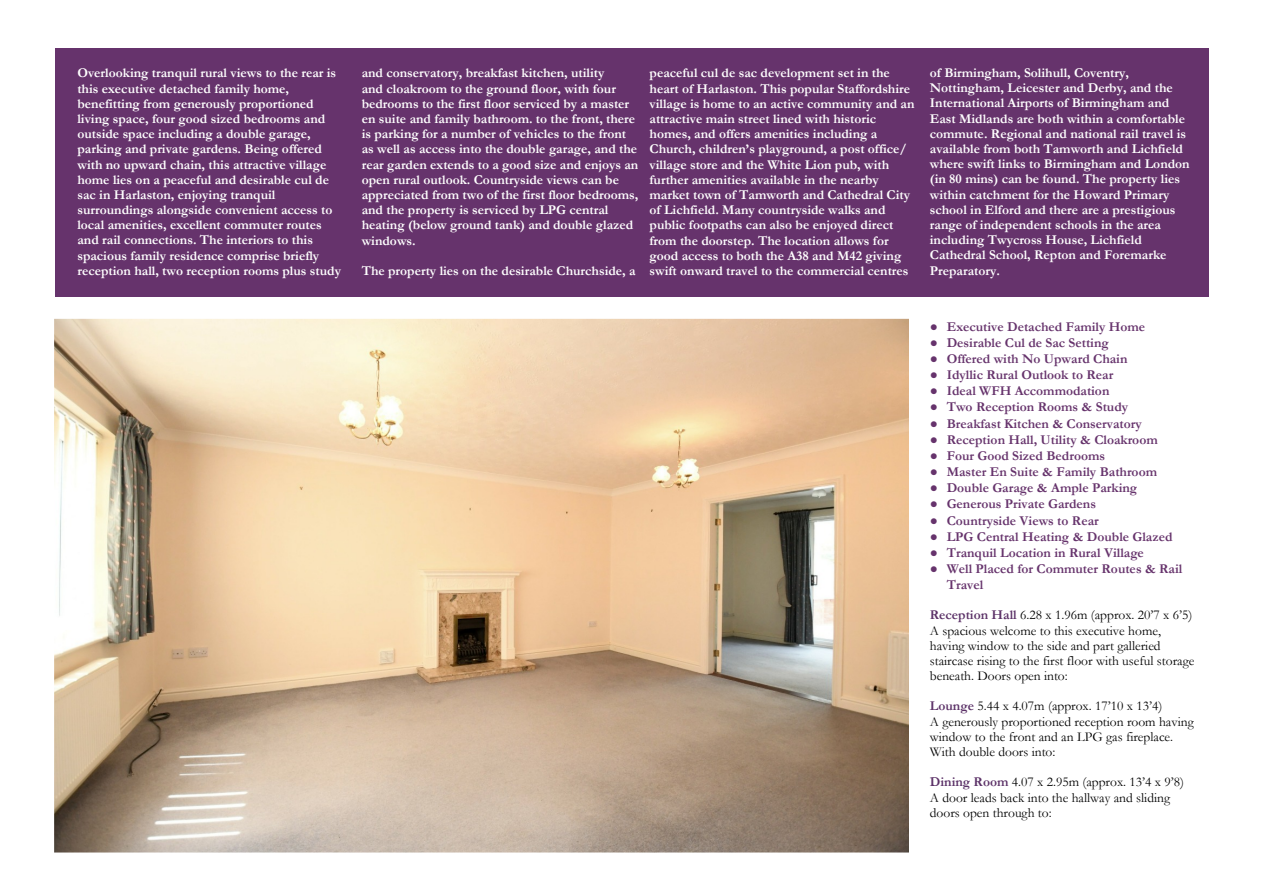
<style>
.page{position:relative;width:1263px;height:893px;background:#fff}
.page>*{position:absolute;margin:0;border:0;box-sizing:border-box;transform-origin:0 0}
.t1{font:700 13.5px/15.1px "Garamond";color:#fff}
.t2{font:700 13.5px/15.8px "Garamond";color:#66336c}
.t3{font:13.5px/15.1px "Garamond";color:#000}
.s1{font-family:"Times New Roman"}
.s2{font-weight:700;color:#5b3167}
</style>
<div class="page">
<div style="left:55px;top:48px;width:1154px;height:249px;background:#66336c"></div>
<img style="left:54px;top:319px;width:855px;height:533px">
<p class="t1" style="left:77px;top:67px;width:265px">Overlooking tranquil rural views to the rear is this executive detached family home, benefitting from generously proportioned living space, four good sized bedrooms and outside space including a double garage, parking and private gardens. Being offered with no upward chain, this attractive village home lies on a peaceful and desirable cul de sac in Harlaston, enjoying tranquil surroundings alongside convenient access to local amenities, excellent commuter routes and rail connections. The interiors to this spacious family residence comprise briefly reception hall, two reception rooms plus study</p>
<p class="t1" style="left:362px;top:67px;width:278px">and conservatory, breakfast kitchen, utility<br>and cloakroom to the ground floor, with four bedrooms to the first floor serviced by a master en suite and family bathroom. to the front, there is parking for a number of vehicles to the front as well as access into the double garage, and the rear garden extends to a good size and enjoys an open rural outlook. Countryside views can be appreciated from two of the first floor bedrooms, and the property is serviced by LPG central heating (below ground tank) and double glazed windows.</p>
<p class="t1" style="left:362px;top:265px;width:275px">The property lies on the desirable Churchside, a</p>
<p class="t1" style="left:649px;top:67px;width:266px">peaceful cul de sac development set in the heart of Harlaston. This popular Staffordshire village is home to an active community and an attractive main street lined with historic homes, and offers amenities including a Church, children’s playground, a post office/ village store and the White Lion pub, with further amenities available in the nearby market town of Tamworth and Cathedral City of Lichfield. Many countryside walks and public footpaths can also be enjoyed direct from the doorstep. The location allows for good access to both the A38 and M42 giving swift onward travel to the commercial centres</p>
<p class="t1" style="left:930px;top:67px;width:261px">of Birmingham, Solihull, Coventry, Nottingham, Leicester and Derby, and the International Airports of Birmingham and East Midlands are both within a comfortable commute. Regional and national rail travel is available from both Tamworth and Lichfield where swift links to Birmingham and London (in 80 mins) can be found. The property lies within catchment for the Howard Primary school in Elford and there are a prestigious range of independent schools in the area including Twycross House, Lichfield Cathedral School, Repton and Foremarke Preparatory.</p>
<p class="t2" style="left:930px;top:320px;width:217px"><span class="s1">●</span> Executive Detached Family Home</p>
<p class="t2" style="left:930px;top:336px;width:180px"><span class="s1">●</span> Desirable Cul de Sac Setting</p>
<p class="t2" style="left:930px;top:352px;width:199px"><span class="s1">●</span> Offered with No Upward Chain</p>
<p class="t2" style="left:930px;top:369px;width:185px"><span class="s1">●</span> Idyllic Rural Outlook to Rear</p>
<p class="t2" style="left:930px;top:385px;width:181px"><span class="s1">●</span> Ideal WFH Accommodation</p>
<p class="t2" style="left:930px;top:401px;width:200px"><span class="s1">●</span> Two Reception Rooms &amp; Study</p>
<p class="t2" style="left:930px;top:417px;width:213px"><span class="s1">●</span> Breakfast Kitchen &amp; Conservatory</p>
<p class="t2" style="left:930px;top:433px;width:229px"><span class="s1">●</span> Reception Hall, Utility &amp; Cloakroom</p>
<p class="t2" style="left:930px;top:449px;width:177px"><span class="s1">●</span> Four Good Sized Bedrooms</p>
<p class="t2" style="left:930px;top:466px;width:229px"><span class="s1">●</span> Master En Suite &amp; Family Bathroom</p>
<p class="t2" style="left:930px;top:482px;width:209px"><span class="s1">●</span> Double Garage &amp; Ample Parking</p>
<p class="t2" style="left:930px;top:498px;width:168px"><span class="s1">●</span> Generous Private Gardens</p>
<p class="t2" style="left:930px;top:514px;width:170px"><span class="s1">●</span> Countryside Views to Rear</p>
<p class="t2" style="left:930px;top:530px;width:244px"><span class="s1">●</span> LPG Central Heating &amp; Double Glazed</p>
<p class="t2" style="left:930px;top:546px;width:216px"><span class="s1">●</span> Tranquil Location in Rural Village</p>
<p class="t2" style="left:947px;top:563px;width:237px;text-indent:-17px"><span class="s1">●</span> Well Placed for Commuter Routes &amp; Rail<br>Travel</p>
<p class="t3" style="left:930px;top:609px;width:266px"><span class="s2">Reception Hall</span> 6.28 x 1.96m (approx. 20’7 x 6’5)<br>A spacious welcome to this executive home, having window to the side and part galleried staircase rising to the first floor with useful storage beneath. Doors open into:</p>
<p class="t3" style="left:930px;top:700px;width:265px"><span class="s2">Lounge</span> 5.44 x 4.07m (approx. 17’10 x 13’4)<br>A generously proportioned reception room having window to the front and an LPG gas fireplace.<br>With double doors into:</p>
<p class="t3" style="left:930px;top:776px;width:256px"><span class="s2">Dining Room</span> 4.07 x 2.95m (approx. 13’4 x 9’8)<br>A door leads back into the hallway and sliding doors open through to:</p>
</div>
